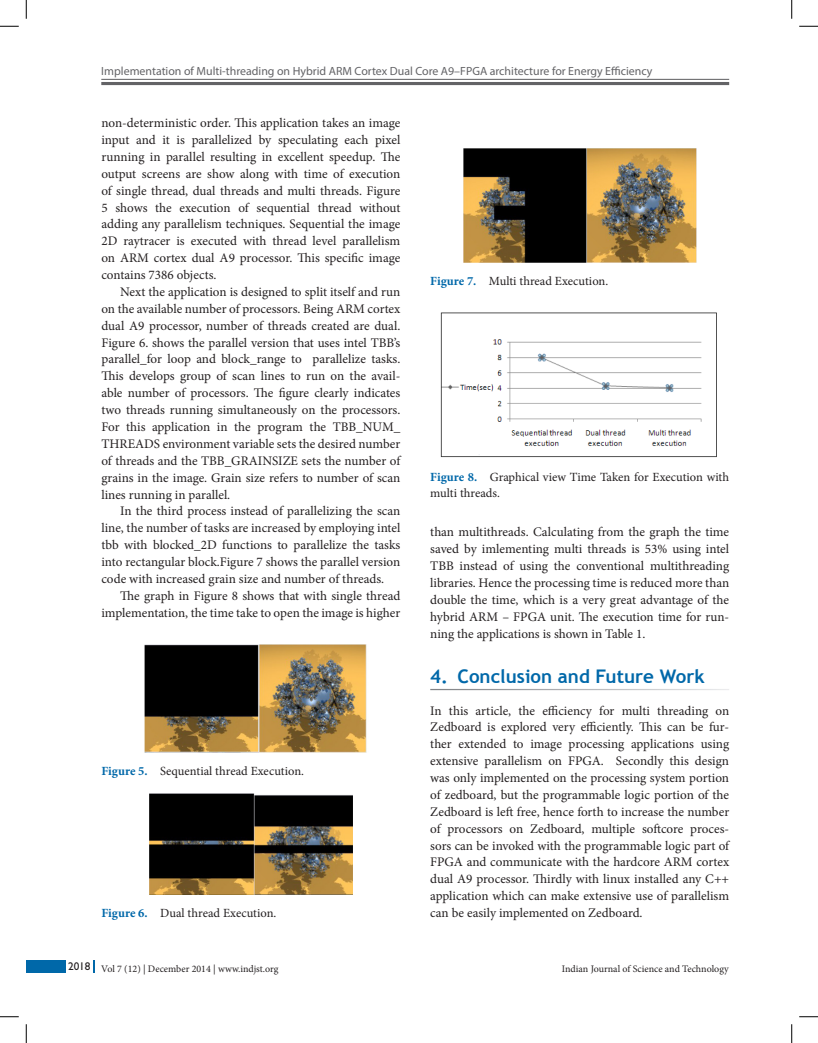
<style>
.page{position:relative;width:818px;height:1043px;background:#fff}
.page>*{position:absolute;margin:0;border:0;box-sizing:border-box;transform-origin:0 0}
.t1{font:700 18.75px "Trebuchet MS";color:#0068a9}
.Text_Ind{font:13.12px/16.9px "Minion Pro";color:#231f20;text-align:justify}
.Text{font:13.12px/16.9px "Minion Pro";color:#231f20;text-align:justify}
.Fig_cap{font:12.5px/16.2px "Minion Pro";color:#231f20}
.t2{font:11.88px "Myriad Pro";color:#636366}
.t3{font:10px "Minion Pro";color:#231f20}
.s1{font-weight:700;color:#0068a9}
</style>
<div class="page">
<hr style="left:101px;top:79px;width:628px;height:1px;background:#636366">
<hr style="left:101px;top:82px;width:628px;height:3px;background:#636366">
<div style="left:26px;top:960px;width:39px;height:12px;background:#0068a9"></div>
<svg style="left:94px;top:960px;width:1px;height:12px"></svg>
<img style="left:463px;top:149px;width:233px;height:113px">
<img style="left:150px;top:793px;width:202px;height:101px">
<img style="left:144px;top:644px;width:223px;height:108px">
<img style="left:440px;top:312px;width:277px;height:146px">
<svg style="left:0;top:25px;width:19px;height:2px"></svg>
<svg style="left:799px;top:25px;width:19px;height:2px"></svg>
<svg style="left:0;top:1016px;width:19px;height:1px"></svg>
<svg style="left:799px;top:1016px;width:19px;height:1px"></svg>
<svg style="left:25px;top:0;width:2px;height:19px"></svg>
<svg style="left:25px;top:1024px;width:2px;height:18px"></svg>
<svg style="left:791px;top:0;width:1px;height:19px"></svg>
<svg style="left:791px;top:1024px;width:1px;height:18px"></svg>
<p class="t2" style="left:101px;top:64px;width:552px">Implementation of Multi-threading on Hybrid ARM Cortex Dual Core A9–FPGA architecture for Energy Efficiency</p>
<p class="Text_Ind" style="left:101px;top:114px;width:300px">non-deterministic order. This application takes an image input and it is parallelized by speculating each pixel running in parallel resulting in excellent speedup. The output screens are show along with time of execution of single thread, dual threads and multi threads. Figure 5 shows the execution of sequential thread without adding any parallelism techniques. Sequential the image 2D raytracer is executed with thread level parallelism on ARM cortex dual A9 processor. This specific image contains 7386 objects.</p>
<p class="Text_Ind" style="left:101px;top:283px;width:300px;text-indent:19px">Next the application is designed to split itself and run on the available number of processors. Being ARM cortex dual A9 processor, number of threads created are dual.<br>Figure 6. shows the parallel version that uses intel TBB’s parallel_for loop and block_range to parallelize tasks.<br>This develops group of scan lines to run on the avail&shy;able number of processors. The figure clearly indicates two threads running simultaneously on the processors.<br>For this application in the program the TBB_NUM_ THREADS environment variable sets the desired number of threads and the TBB_GRAINSIZE sets the number of grains in the image. Grain size refers to number of scan lines running in parallel.</p>
<p class="Text_Ind" style="left:101px;top:503px;width:300px;text-indent:19px">In the third process instead of parallelizing the scan line, the number of tasks are increased by employing intel tbb with blocked_2D functions to parallelize the tasks into rectangular block.Figure 7 shows the parallel version code with increased grain size and number of threads.</p>
<p class="Text_Ind" style="left:101px;top:587px;width:300px;text-align:right">The graph in Figure 8 shows that with single thread implementation, the time take to open the image is higher</p>
<p class="Fig_cap" style="left:101px;top:763px;width:204px"><span class="s1">Figure 5.</span> Sequential thread Execution.</p>
<p class="Fig_cap" style="left:101px;top:905px;width:176px"><span class="s1">Figure 6.</span> Dual thread Execution.</p>
<p class="Fig_cap" style="left:430px;top:273px;width:179px"><span class="s1">Figure 7.</span> Multi thread Execution.</p>
<p class="Fig_cap" style="left:430px;top:469px;width:300px"><span class="s1">Figure 8.</span> Graphical view Time Taken for Execution with multi threads.</p>
<p class="Text_Ind" style="left:430px;top:524px;width:300px">than multithreads. Calculating from the graph the time saved by imlementing multi threads is 53% using intel TBB instead of using the conventional multithreading libraries. Hence the processing time is reduced more than double the time, which is a very great advantage of the hybrid ARM – FPGA unit. The execution time for run&shy;ning the applications is shown in Table 1.</p>
<h1 class="t1" style="left:430px;top:664px;width:276px">4. Conclusion and Future Work</h1>
<p class="Text" style="left:430px;top:702px;width:300px">In this article, the efficiency for multi threading on Zedboard is explored very efficiently. This can be fur&shy;ther extended to image processing applications using extensive parallelism on FPGA. Secondly this design was only implemented on the processing system portion of zedboard, but the programmable logic portion of the Zedboard is left free, hence forth to increase the number of processors on Zedboard, multiple softcore proces&shy;sors can be invoked with the programmable logic part of FPGA and communicate with the hardcore ARM cortex dual A9 processor. Thirdly with linux installed any C++ application which can make extensive use of parallelism can be easily implemented on Zedboard.</p>
<p class="t3" style="left:68px;top:962px;width:212px"><sup>2018</sup> Vol 7 (12) | December 2014 | www.indjst.org</p>
<p class="t3" style="left:562px;top:962px;width:168px">Indian Journal of Science and Technology</p>
</div>
